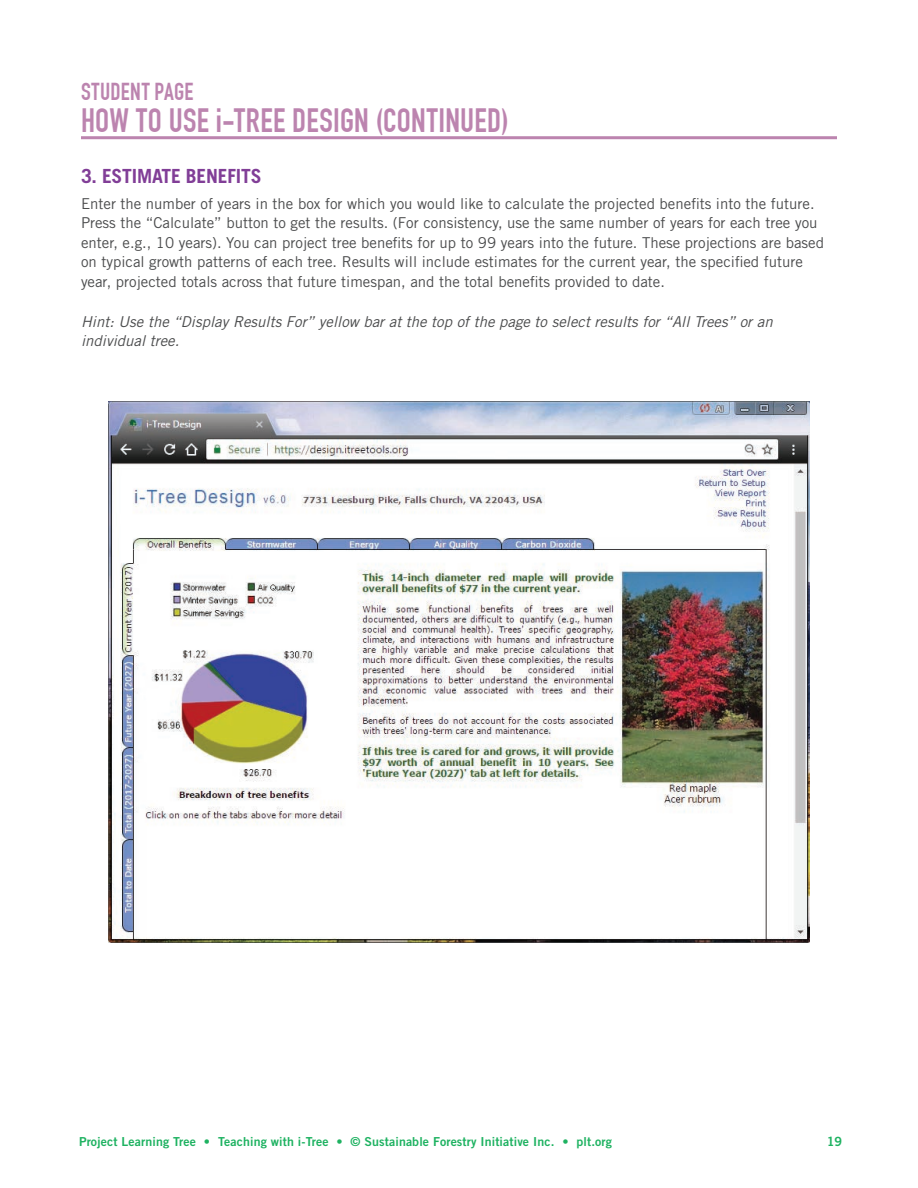
<style>
.page{position:relative;width:918px;height:1188px;background:#fff}
.page>*{position:absolute;margin:0;border:0;box-sizing:border-box;transform-origin:0 0}
.t1{font:700 33px "DIN Condensed";letter-spacing:.01em;color:#bc84af}
.t2{font:700 24px "DIN Condensed";letter-spacing:.015em;color:#bc84af}
.t3{font:700 19.5px "Trade Gothic";letter-spacing:-.01em;color:#813e97}
.t4{font:15px/19.5px "Trade Gothic";color:#4b4c4d}
.t5{font:italic 15px/19.5px "Trade Gothic";color:#4b4c4d}
.t6{font:12.75px "Trade Gothic Bold Two";color:#1eb261}
.t7{font:12.3px "Trade Gothic Bold Two";letter-spacing:.01em;color:#1eb261}
</style>
<div class="page">
<hr style="left:81px;top:136px;width:756px;height:3px;background:#bc84af">
<img style="left:108px;top:401px;width:702px;height:542px">
<h2 class="t2" style="left:81px;top:78px;width:114px">STUDENT PAGE</h2>
<h1 class="t1" style="left:81px;top:101px;width:429px">HOW TO USE i-TREE DESIGN (CONTINUED)</h1>
<h3 class="t3" style="left:81px;top:164px;width:182px">3. ESTIMATE BENEFITS</h3>
<p class="t4" style="left:81px;top:194px;width:745px">Enter the number of years in the box for which you would like to calculate the projected benefits into the future.<br>Press the “Calculate” button to get the results. (For consistency, use the same number of years for each tree you enter, e.g., 10 years). You can project tree benefits for up to 99 years into the future. These projections are based on typical growth patterns of each tree. Results will include estimates for the current year, the specified future year, projected totals across that future timespan, and the total benefits provided to date.</p>
<p class="t5" style="left:81px;top:311px;width:693px">Hint: Use the “Display Results For” yellow bar at the top of the page to select results for “All Trees” or an individual tree.</p>
<p class="t7" style="left:79px;top:1134px;width:534px">Project Learning Tree • Teaching with i-Tree • © Sustainable Forestry Initiative Inc. • plt.org</p>
<p class="t6" style="left:827px;top:1133px;width:17px">19</p>
</div>
